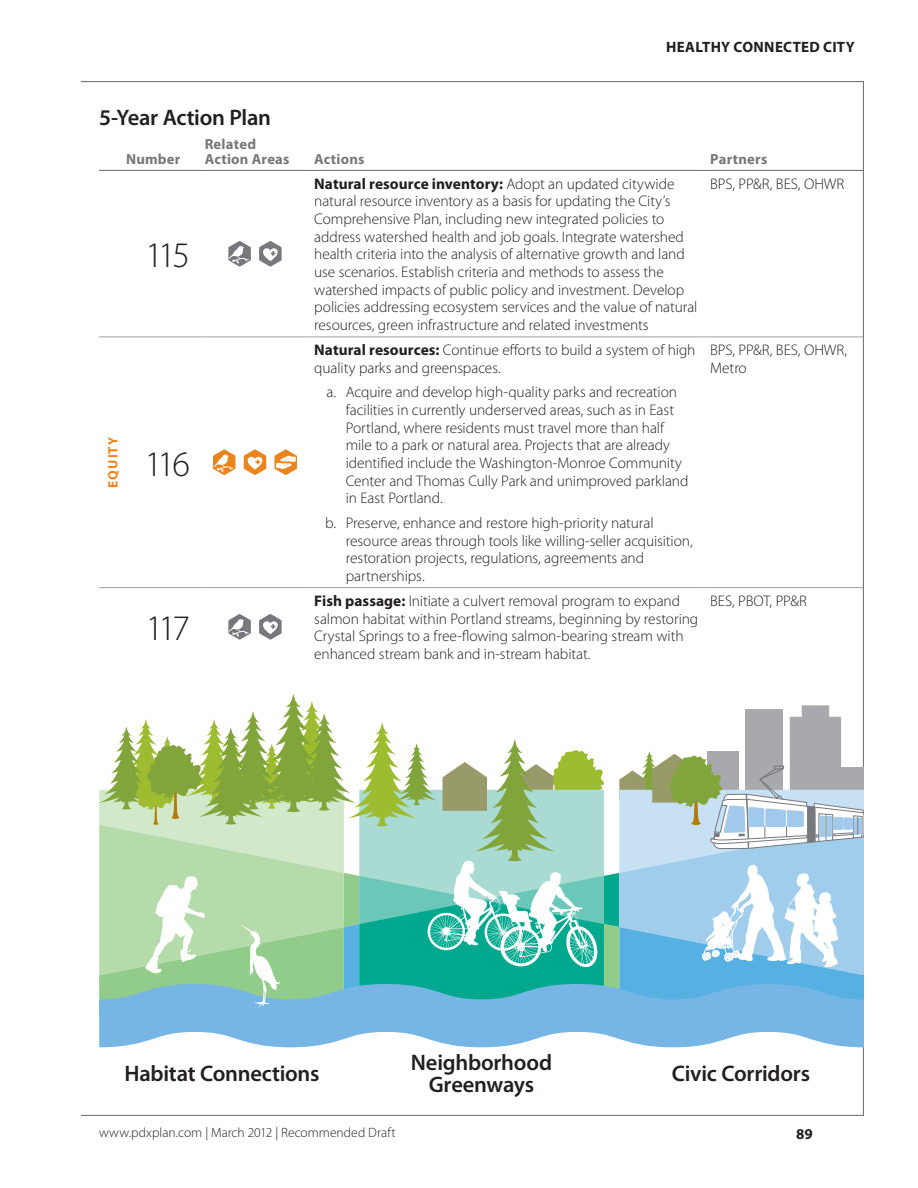
<style>
.page{position:relative;width:918px;height:1188px;background:#fff}
.page>*{position:absolute;margin:0;border:0;box-sizing:border-box;transform-origin:0 0}
.t1{font:300 36px "Myriad Pro";letter-spacing:-.115em;color:#231f20}
.t2{font:600 22.5px/22px "Myriad Pro";letter-spacing:-.01em;color:#231f20;text-align:center}
.t3{font:300 15.3px/17.7px "Myriad Pro";letter-spacing:-.005em;color:#231f20}
.t4{font:700 15px "Myriad Pro";letter-spacing:.02em;color:#231f20}
.t5{font:700 14.7px/14.4px "Myriad Pro";letter-spacing:.015em;color:#76787b}
.t6{font:300 13.5px "Myriad Pro";letter-spacing:.005em;color:#231f20}
.t7{font:700 13.5px "Myriad Pro";color:#ea841d}
.s1{font-weight:700}
</style>
<div class="page">
<hr style="left:126px;top:170px;width:72px;height:1px;background:#76787b">
<hr style="left:205px;top:170px;width:100px;height:1px;background:#76787b">
<hr style="left:314px;top:170px;width:387px;height:1px;background:#76787b">
<svg style="left:99px;top:170px;width:27px;height:1px"></svg>
<hr style="left:710px;top:170px;width:154px;height:1px;background:#76787b">
<svg style="left:99px;top:337px;width:27px;height:1px"></svg>
<hr style="left:126px;top:337px;width:72px;height:1px;background:#9d9fa2">
<hr style="left:205px;top:337px;width:100px;height:1px;background:#9d9fa2">
<hr style="left:314px;top:337px;width:387px;height:1px;background:#9d9fa2">
<hr style="left:710px;top:337px;width:154px;height:1px;background:#9d9fa2">
<svg style="left:99px;top:587px;width:27px;height:1px"></svg>
<hr style="left:126px;top:587px;width:72px;height:1px;background:#9d9fa2">
<hr style="left:205px;top:587px;width:100px;height:1px;background:#9d9fa2">
<hr style="left:314px;top:587px;width:387px;height:1px;background:#9d9fa2">
<hr style="left:710px;top:587px;width:154px;height:1px;background:#9d9fa2">
<svg style="left:228px;top:241px;width:23px;height:26px"></svg>
<svg style="left:259px;top:241px;width:23px;height:26px"></svg>
<svg style="left:213px;top:449px;width:22px;height:26px"></svg>
<svg style="left:244px;top:449px;width:22px;height:26px"></svg>
<svg style="left:274px;top:449px;width:23px;height:26px"></svg>
<svg style="left:228px;top:614px;width:23px;height:26px"></svg>
<svg style="left:259px;top:614px;width:23px;height:26px"></svg>
<svg style="left:99px;top:1016px;width:765px;height:31px;fill:#77b6e4"></svg>
<svg style="left:99px;top:693px;width:765px;height:323px"></svg>
<h2 class="t2" style="left:99px;top:106px;width:174px">5-Year Action Plan</h2>
<p class="t5" style="left:126px;top:151px;width:56px">Number</p>
<p class="t5" style="left:205px;top:137px;width:86px">Related<br>Action Areas</p>
<h1 class="t1" style="left:145px;top:233px;width:46px">115</h1>
<p class="t7" style="left:104px;top:488px;width:53px;rotate:-90deg">Equity</p>
<h1 class="t1" style="left:145px;top:442px;width:47px">116</h1>
<h1 class="t1" style="left:146px;top:606px;width:46px">117</h1>
<p class="t4" style="left:666px;top:37px;width:190px">Healthy Connected City</p>
<p class="t5" style="left:314px;top:151px;width:52px">Actions</p>
<p class="t5" style="left:710px;top:151px;width:59px">Partners</p>
<p class="t3" style="left:314px;top:175px;width:385px"><span class="s1">Natural resource inventory:</span> Adopt an updated citywide natural resource inventory as a basis for updating the City’s Comprehensive Plan, including new integrated policies to address watershed health and job goals. Integrate watershed health criteria into the analysis of alternative growth and land use scenarios. Establish criteria and methods to assess the watershed impacts of public policy and investment. Develop policies addressing ecosystem services and the value of natural resources, green infrastructure and related investments</p>
<p class="t3" style="left:710px;top:175px;width:136px">BPS, PP&amp;R, BES, OHWR</p>
<p class="t3" style="left:314px;top:341px;width:383px"><span class="s1">Natural resources:</span> Continue efforts to build a system of high quality parks and greenspaces.</p>
<p class="t3" style="left:346px;top:383px;width:344px;text-indent:-19px">a. Acquire and develop high-quality parks and recreation facilities in currently underserved areas, such as in East Portland, where residents must travel more than half mile to a park or natural area. Projects that are already identified include the Washington-Monroe Community Center and Thomas Cully Park and unimproved parkland in East Portland.</p>
<p class="t3" style="left:346px;top:514px;width:348px;text-indent:-21px">b. Preserve, enhance and restore high-priority natural resource areas through tools like willing-seller acquisition, restoration projects, regulations, agreements and partnerships.</p>
<p class="t3" style="left:710px;top:341px;width:138px">BPS, PP&amp;R, BES, OHWR,<br>Metro</p>
<p class="t3" style="left:314px;top:592px;width:386px"><span class="s1">Fish passage:</span> Initiate a culvert removal program to expand salmon habitat within Portland streams, beginning by restoring Crystal Springs to a free-flowing salmon-bearing stream with enhanced stream bank and in-stream habitat.</p>
<p class="t3" style="left:710px;top:592px;width:98px">BES, PBOT, PP&amp;R</p>
<h2 class="t2" style="left:124px;top:1062px;width:197px">Habitat Connections</h2>
<h2 class="t2" style="left:411px;top:1051px;width:143px">Neighborhood<br>Greenways</h2>
<h2 class="t2" style="left:672px;top:1062px;width:140px">Civic Corridors</h2>
<p class="t6" style="left:99px;top:1125px;width:298px">www.pdxplan.com | March 2012 | Recommended Draft</p>
<p class="t4" style="left:796px;top:1124px;width:18px">89</p>
</div>
